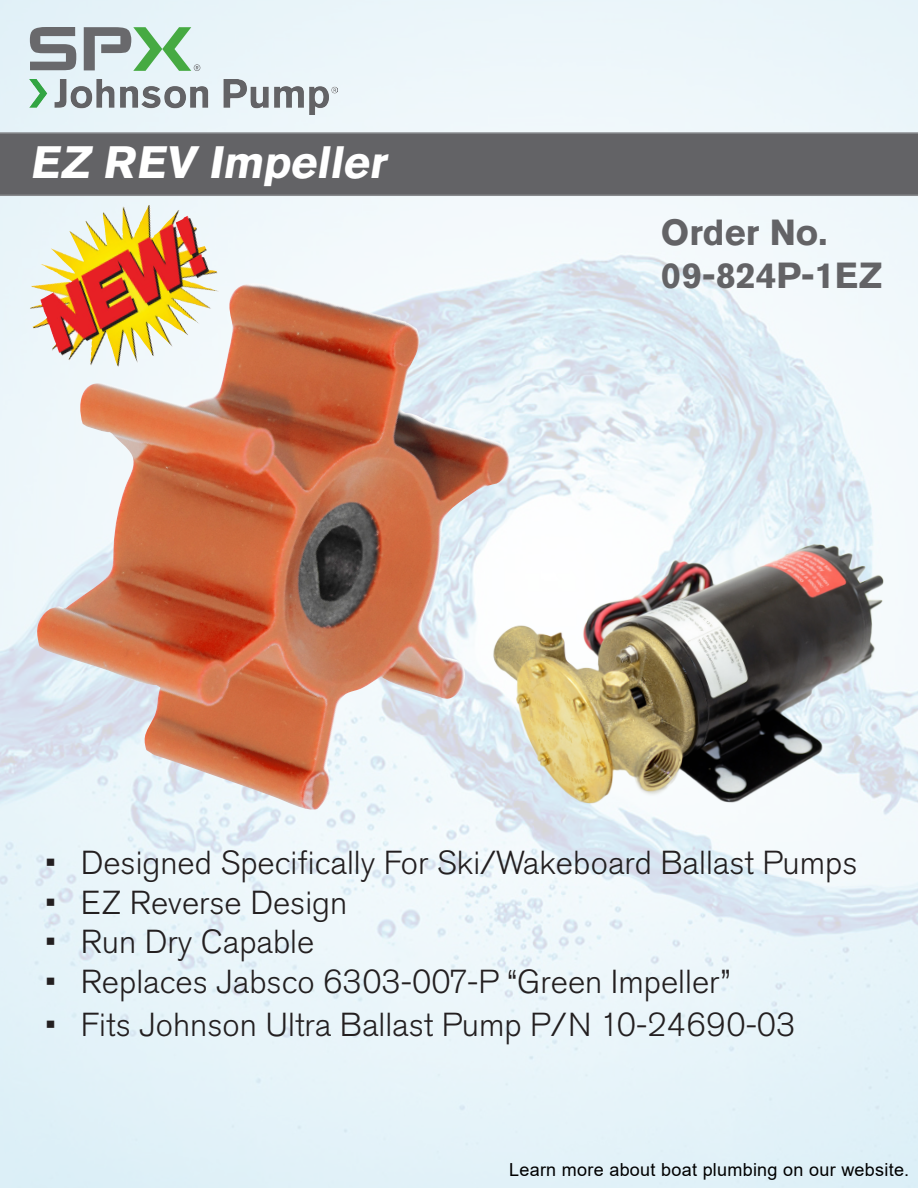
<style>
.page{position:relative;width:918px;height:1188px;background:#fff}
.page>*{position:absolute;margin:0;border:0;box-sizing:border-box;transform-origin:0 0}
.t1{font:italic 700 45px "Akzidenz Grotesk Pro";color:#fff}
.t2{font:700 36px/43.2px "Akzidenz Grotesk Pro";color:#636366}
.t3{font:300 33px "Akzidenz Grotesk Pro";color:#231f20}
.t4{font:18px "Arial";letter-spacing:.015em;color:#000}
</style>
<div class="page">
<img style="left:0;top:0;width:918px;height:1188px">
<img style="left:480px;top:523px;width:412px;height:300px">
<svg style="left:30px;top:27px;width:46px;height:43px;background:#92979b"></svg>
<svg style="left:84px;top:27px;width:116px;height:44px;background:#a9c5b3"></svg>
<img style="left:30px;top:80px;width:308px;height:34px">
<img style="left:35px;top:283px;width:479px;height:529px">
<div style="left:0;top:132px;width:918px;height:64px;background:#636366"></div>
<img style="left:30px;top:205px;width:118px;height:161px">
<p class="t1" style="left:30px;top:134px;width:366px">EZ REV Impeller</p>
<p class="t2" style="left:661px;top:211px;width:223px">Order No.<br>09-824P-1EZ</p>
<p class="t3" style="left:45px;top:841px;width:814px">• Designed Specifically For Ski/Wakeboard Ballast Pumps</p>
<p class="t3" style="left:45px;top:881px;width:304px">• EZ Reverse Design</p>
<p class="t3" style="left:45px;top:921px;width:271px">• Run Dry Capable</p>
<p class="t3" style="left:45px;top:960px;width:687px">• Replaces Jabsco 6303-007-P “Green Impeller”</p>
<p class="t3" style="left:45px;top:1003px;width:752px">• Fits Johnson Ultra Ballast Pump P/N 10-24690-03</p>
<p class="t4" style="left:509px;top:1157px;width:402px">Learn more about boat plumbing on our website.</p>
</div>
